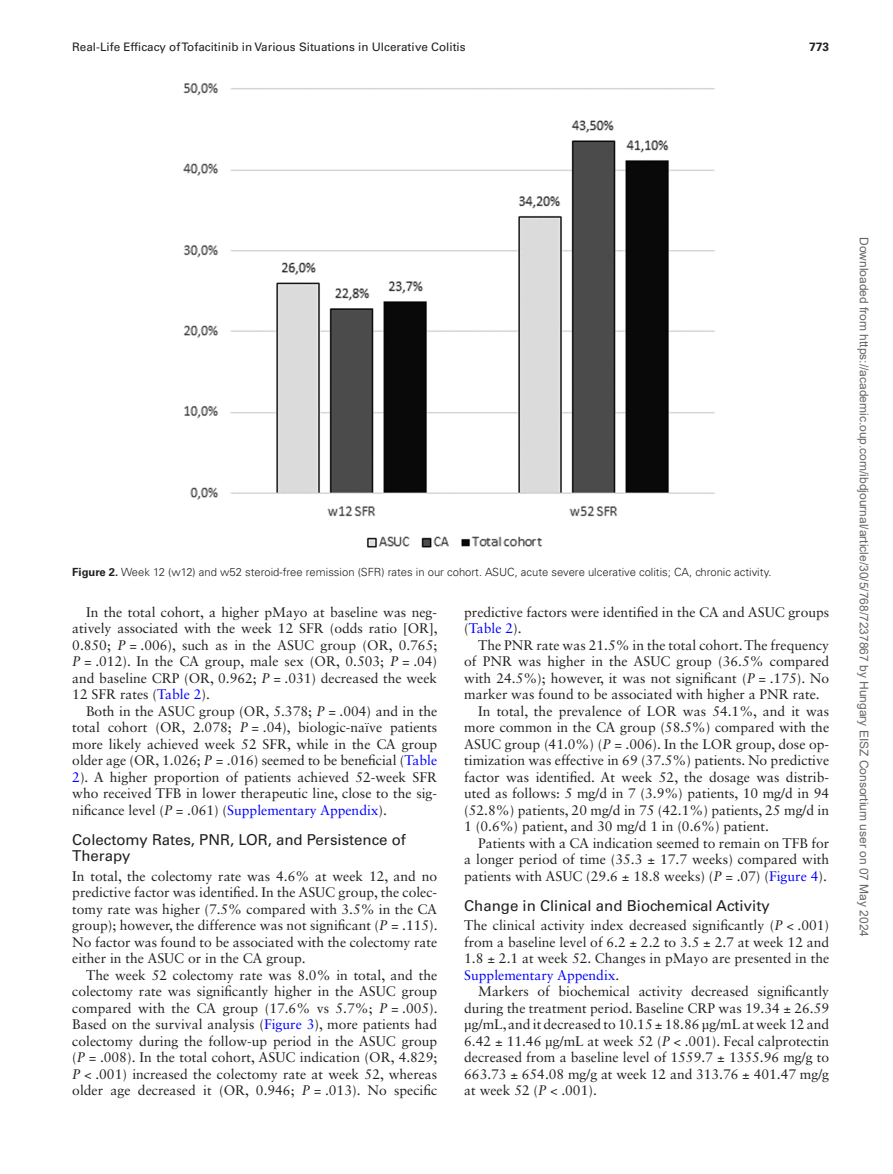
<style>
.page{position:relative;width:893px;height:1174px;background:#fff}
.page>*{position:absolute;margin:0;border:0;box-sizing:border-box;transform-origin:0 0}
.t1{font:15px/16.5px "Univers LT Std";color:#231f20}
.t2{font:13.8px/16.5px "Sabon LT Std";color:#231f20;text-align:justify}
.t3{font:12px "Arial";color:#666}
.t4{font:700 12px "Univers LT Std";color:#231f20}
.t5{font:11.7px "Univers LT Std";color:#231f20}
.t6{font:300 11.25px "Univers LT Std";color:#231f20}
.s1{font-weight:700}
.s2{font-style:italic}
.s3{color:#00f}
</style>
<div class="page">
<img style="left:183px;top:83px;width:532px;height:465px">
<p class="t5" style="left:72px;top:40px;width:395px">Real-Life Efficacy of Tofacitinib in Various Situations in Ulcerative Colitis</p>
<p class="t4" style="left:809px;top:40px;width:22px">773</p>
<p class="t6" style="left:72px;top:565px;width:701px"><span class="s1">Figure 2.</span> Week 12 (w12) and w52 steroid-free remission (SFR) rates in our cohort. ASUC, acute severe ulcerative colitis; CA, chronic activity.</p>
<p class="t2" style="left:72px;top:603px;width:367px;text-indent:14px">In the total cohort, a higher pMayo at baseline was neg&shy;atively associated with the week 12 SFR (odds ratio [OR], 0.850; <span class="s2">P</span> = .006), such as in the ASUC group (OR, 0.765; <span class="s2">P</span> = .012). In the CA group, male sex (OR, 0.503; <span class="s2">P</span> = .04) and baseline CRP (OR, 0.962; <span class="s2">P</span> = .031) decreased the week 12 SFR rates (<span class="s3">Table 2</span>).</p>
<p class="t2" style="left:72px;top:702px;width:366px;text-indent:14px">Both in the ASUC group (OR, 5.378; <span class="s2">P</span> = .004) and in the total cohort (OR, 2.078; <span class="s2">P</span> = .04), biologic-naïve patients more likely achieved week 52 SFR, while in the CA group older age (OR, 1.026; <span class="s2">P</span> = .016) seemed to be beneficial (<span class="s3">Table 2</span>). A higher proportion of patients achieved 52-week SFR who received TFB in lower therapeutic line, close to the sig&shy;nificance level (<span class="s2">P</span> = .061) (<span class="s3">Supplementary Appendix</span>).</p>
<p class="t1" style="left:72px;top:831px;width:335px">Colectomy Rates, PNR, LOR, and Persistence of<br>Therapy</p>
<p class="t2" style="left:72px;top:867px;width:367px">In total, the colectomy rate was 4.6% at week 12, and no predictive factor was identified. In the ASUC group, the colec&shy;tomy rate was higher (7.5% compared with 3.5% in the CA group); however, the difference was not significant (<span class="s2">P</span> = .115).<br>No factor was found to be associated with the colectomy rate either in the ASUC or in the CA group.</p>
<p class="t2" style="left:72px;top:966px;width:367px;text-indent:14px">The week 52 colectomy rate was 8.0% in total, and the colectomy rate was significantly higher in the ASUC group compared with the CA group (17.6% vs 5.7%; <span class="s2">P</span> = .005).<br>Based on the survival analysis (<span class="s3">Figure 3</span>), more patients had colectomy during the follow-up period in the ASUC group (<span class="s2">P</span> = .008). In the total cohort, ASUC indication (OR, 4.829; <span class="s2">P</span> &lt; .001) increased the colectomy rate at week 52, whereas older age decreased it (OR, 0.946; <span class="s2">P</span> = .013). No specific</p>
<p class="t2" style="left:464px;top:603px;width:366px">predictive factors were identified in the CA and ASUC groups (<span class="s3">Table 2</span>).</p>
<p class="t2" style="left:478px;top:636px;width:353px">The PNR rate was 21.5% in the total cohort. The frequency</p>
<p class="t2" style="left:464px;top:653px;width:366px">of PNR was higher in the ASUC group (36.5% compared</p>
<p class="t2" style="left:464px;top:669px;width:366px">with 24.5%); however, it was not significant (<span class="s2">P</span> = .175). No</p>
<p class="t2" style="left:464px;top:686px;width:357px">marker was found to be associated with higher a PNR rate.</p>
<p class="t2" style="left:478px;top:702px;width:353px">In total, the prevalence of LOR was 54.1%, and it was</p>
<p class="t2" style="left:464px;top:719px;width:366px">more common in the CA group (58.5%) compared with the</p>
<p class="t2" style="left:464px;top:735px;width:366px">ASUC group (41.0%) (<span class="s2">P</span> = .006). In the LOR group, dose op-</p>
<p class="t2" style="left:464px;top:752px;width:366px">timization was effective in 69 (37.5%) patients. No predictive</p>
<p class="t2" style="left:464px;top:768px;width:366px">factor was identified. At week 52, the dosage was distrib-</p>
<p class="t2" style="left:464px;top:785px;width:366px">uted as follows: 5 mg/d in 7 (3.9%) patients, 10 mg/d in 94</p>
<p class="t2" style="left:464px;top:801px;width:366px">(52.8%) patients, 20 mg/d in 75 (42.1%) patients, 25 mg/d in</p>
<p class="t2" style="left:464px;top:818px;width:306px">1 (0.6%) patient, and 30 mg/d 1 in (0.6%) patient.</p>
<p class="t2" style="left:478px;top:834px;width:353px">Patients with a CA indication seemed to remain on TFB for</p>
<p class="t2" style="left:464px;top:851px;width:366px">a longer period of time (35.3 ± 17.7 weeks) compared with</p>
<p class="t2" style="left:464px;top:867px;width:364px">patients with ASUC (29.6 ± 18.8 weeks) (<span class="s2">P</span> = .07) (<span class="s3">Figure 4</span>).</p>
<p class="t1" style="left:464px;top:897px;width:307px">Change in Clinical and Biochemical Activity</p>
<p class="t2" style="left:464px;top:917px;width:366px">The clinical activity index decreased significantly (<span class="s2">P</span> &lt; .001) from a baseline level of 6.2 ± 2.2 to 3.5 ± 2.7 at week 12 and 1.8 ± 2.1 at week 52. Changes in pMayo are presented in the <span class="s3">Supplementary Appendix</span>.</p>
<p class="t2" style="left:464px;top:983px;width:366px;text-indent:14px">Markers of biochemical activity decreased significantly during the treatment period. Baseline CRP was 19.34 ± 26.59 µg/mL, and it decreased to 10.15 ± 18.86 µg/mL at week 12 and 6.42 ± 11.46 µg/mL at week 52 (<span class="s2">P</span> &lt; .001). Fecal calprotectin decreased from a baseline level of 1559.7 ± 1355.96 mg/g to 663.73 ± 654.08 mg/g at week 12 and 313.76 ± 401.47 mg/g at week 52 (<span class="s2">P</span> &lt; .001).</p>
<p class="t3" style="left:868px;top:237px;width:701px;rotate:90deg">Downloaded from https://academic.oup.com/ibdjournal/article/30/5/768/7237867 by Hungary EISZ Consortium user on 07 May 2024</p>
</div>
